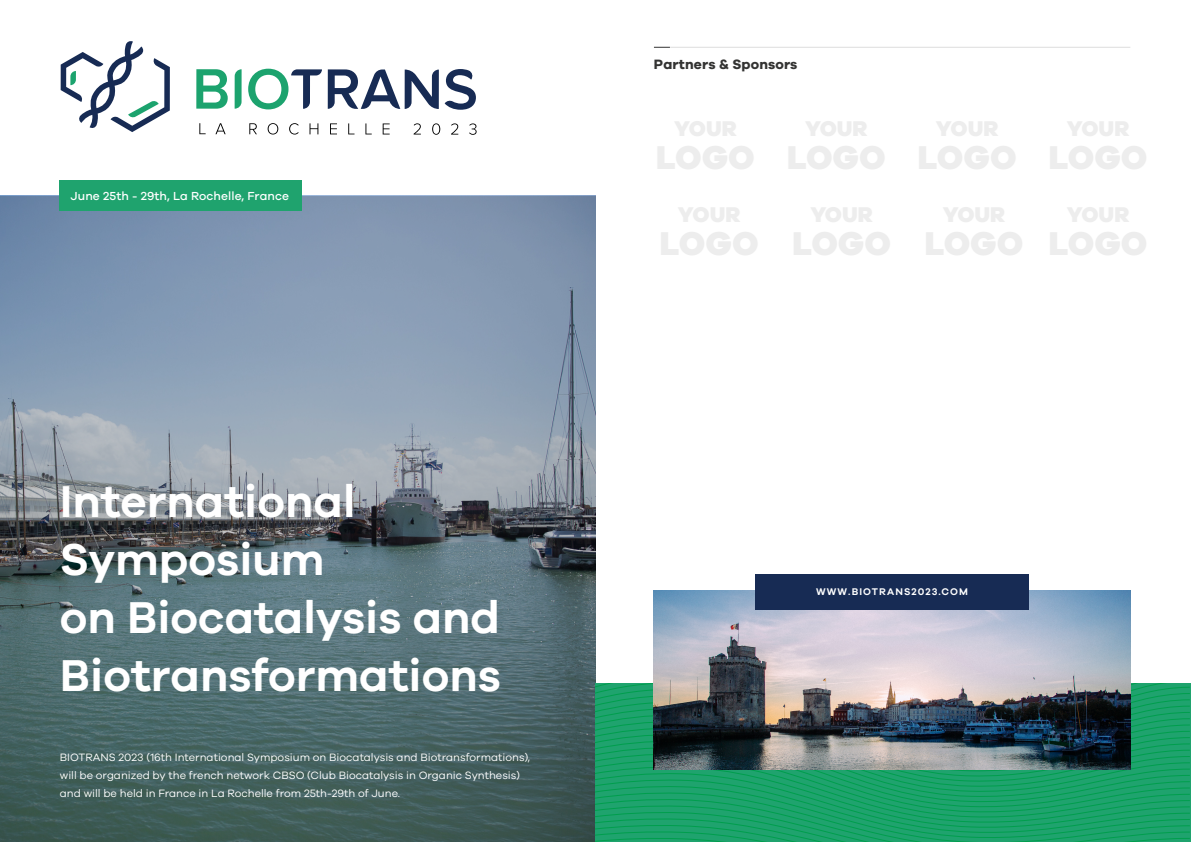
<style>
.page{position:relative;width:1191px;height:842px;background:#fff}
.page>*{position:absolute;margin:0;border:0;box-sizing:border-box;transform-origin:0 0}
.t1{font:600 46px/58px "Galano Grotesque";color:#fff}
.t2{font:700 14px "Galano Grotesque";letter-spacing:.01em;color:#333332}
.t3{font:500 12px "Galano Grotesque";letter-spacing:.01em;color:#fff}
.t4{font:11px/18px "Galano Grotesque";color:#fff}
.t5{font:600 10px "Galano Grotesque";letter-spacing:.11em;color:#fff}
</style>
<div class="page">
<svg style="left:0;top:196px;width:595px;height:646px;background:#6a808b"></svg>
<div style="left:59px;top:180px;width:243px;height:31px;background:#1fa36e"></div>
<svg style="left:654px;top:47px;width:16px;height:1px"></svg>
<hr style="left:670px;top:47px;width:460px;height:1px;background:#ddd">
<svg style="left:595px;top:684px;width:595px;height:158px;background:#19a167"></svg>
<img style="left:654px;top:590px;width:476px;height:180px">
<div style="left:755px;top:574px;width:274px;height:35px;background:#172b54"></div>
<svg style="left:61px;top:41px;width:109px;height:91px"></svg>
<svg style="left:196px;top:69px;width:32px;height:40px"></svg>
<svg style="left:235px;top:69px;width:7px;height:40px"></svg>
<svg style="left:248px;top:69px;width:74px;height:40px"></svg>
<svg style="left:328px;top:69px;width:148px;height:41px"></svg>
<svg style="left:199px;top:123px;width:7px;height:11px"></svg>
<svg style="left:215px;top:123px;width:11px;height:11px"></svg>
<svg style="left:249px;top:123px;width:8px;height:11px"></svg>
<svg style="left:268px;top:123px;width:10px;height:12px"></svg>
<svg style="left:289px;top:123px;width:10px;height:12px"></svg>
<svg style="left:309px;top:123px;width:9px;height:11px"></svg>
<svg style="left:330px;top:123px;width:7px;height:11px"></svg>
<svg style="left:348px;top:123px;width:6px;height:11px"></svg>
<svg style="left:365px;top:123px;width:7px;height:11px"></svg>
<svg style="left:383px;top:123px;width:7px;height:11px"></svg>
<svg style="left:413px;top:123px;width:8px;height:12px"></svg>
<svg style="left:432px;top:123px;width:8px;height:12px"></svg>
<svg style="left:451px;top:123px;width:7px;height:12px"></svg>
<svg style="left:469px;top:123px;width:7px;height:12px"></svg>
<p class="t3" style="left:71px;top:189px;width:220px">June 25th - 29th, La Rochelle, France</p>
<h1 class="t1" style="left:60px;top:471px;width:442px">International<br>Symposium<br>on Biocatalysis and<br>Biotransformations</h1>
<p class="t4" style="left:60px;top:748px;width:472px">BIOTRANS 2023 (16th International Symposium on Biocatalysis and Biotransformations), will be organized by the french network CBSO (Club Biocatalysis in Organic Synthesis) and will be held in France in La Rochelle from 25th-29th of June.</p>
<p class="t2" style="left:654px;top:55px;width:145px">Partners &amp; Sponsors</p>
<p class="t5" style="left:816px;top:586px;width:153px">WWW.BIOTRANS2023.COM</p>
</div>
